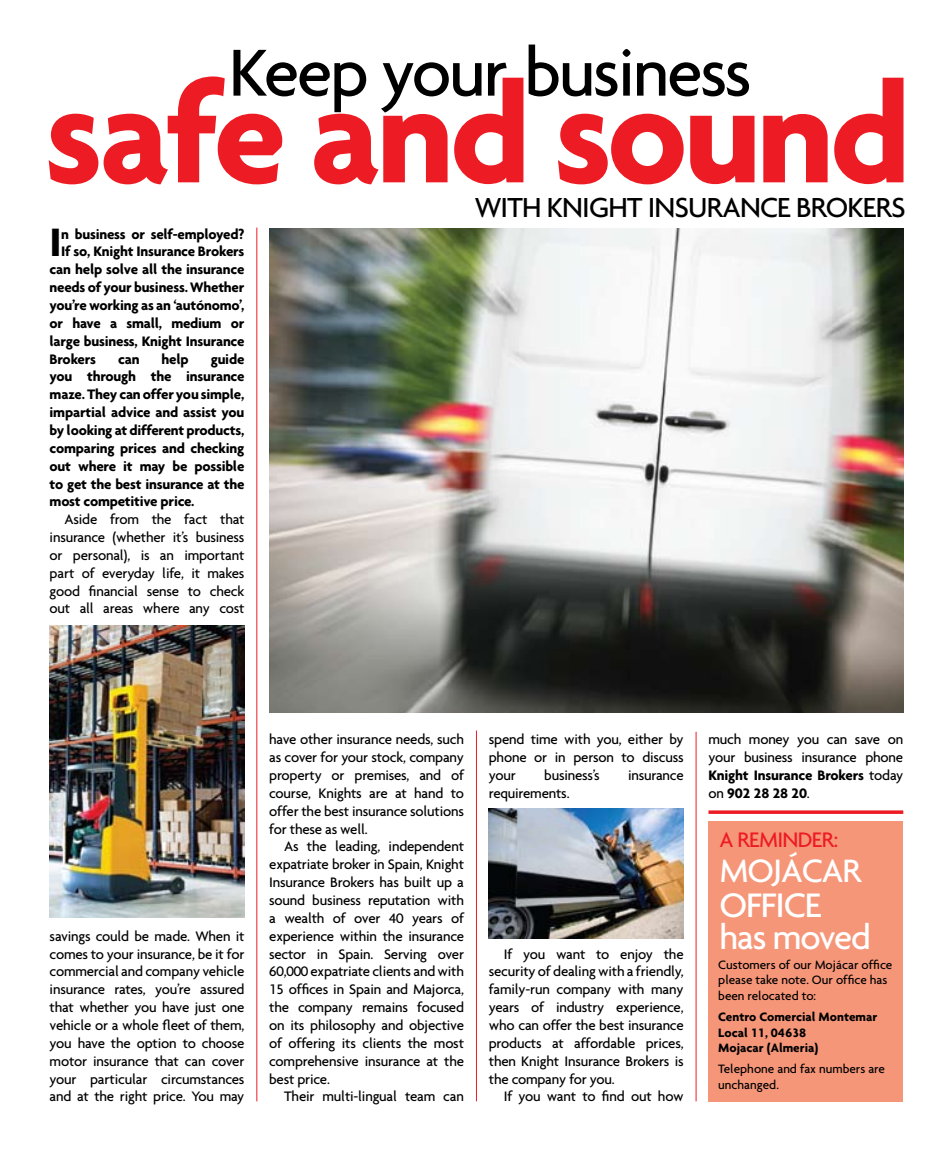
<style>
.page{position:relative;width:943px;height:1151px;background:#fff}
.page>*{position:absolute;margin:0;border:0;box-sizing:border-box;transform-origin:0 0}
.t1{font:700 147px "Agenda";letter-spacing:-.03em;color:#ed1c24}
.t2{font:500 71.75px "Agenda";letter-spacing:-.03em;color:#000}
.t3{font:700 42.88px "Agenda";color:#000}
.t4{font:500 36.75px/31.5px "Agenda";letter-spacing:-.03em;color:#fff}
.t5{font:500 35px "Agenda";letter-spacing:-.03em;color:#fff}
.t6{font:500 29.75px "Agenda";letter-spacing:-.025em;color:#000}
.t7{font:500 22.75px "Agenda";letter-spacing:-.03em;color:#ed1c24}
.t8{font:500 14.88px/17.8px "Agenda";letter-spacing:-.015em;color:#000;text-align:justify}
.t9{font:700 14.88px/17.8px "Agenda";letter-spacing:-.015em;color:#000;text-align:justify}
.t10{font:500 13.12px/15.8px "Agenda";color:#000}
.t11{font:700 13.12px/15.8px "Agenda";color:#000}
.s1{font-weight:700}
</style>
<div class="page">
<div style="left:708px;top:821px;width:195px;height:280px;background:#f69679"></div>
<hr style="left:256px;top:228px;width:1px;height:873px;background:#ed1c24">
<hr style="left:476px;top:730px;width:1px;height:371px;background:#ed1c24">
<hr style="left:695px;top:732px;width:1px;height:369px;background:#ed1c24">
<img style="left:50px;top:626px;width:194px;height:291px">
<img style="left:269px;top:228px;width:634px;height:484px">
<img style="left:489px;top:809px;width:195px;height:130px">
<svg style="left:708px;top:810px;width:195px;height:4px"></svg>
<h2 class="t2" style="left:229px;top:29px;width:524px">Keep your business</h2>
<h1 class="t1" style="left:45px;top:45px;width:867px">safe and sound</h1>
<h3 class="t6" style="left:474px;top:190px;width:18px">with</h3>
<h3 class="t6" style="left:546px;top:190px;width:126px">Knight Insurance</h3>
<h3 class="t6" style="left:796px;top:190px;width:31px">Brokers</h3>
<h3 class="t3" style="left:50px;top:216px;width:14px">I</h3>
<p class="t9" style="left:61px;top:224px;width:185px">n business or self-employed?</p>
<p class="t9" style="left:61px;top:242px;width:185px">If so, Knight Insurance Brokers</p>
<p class="t9" style="left:50px;top:260px;width:196px">can help solve all the insurance</p>
<p class="t9" style="left:50px;top:278px;width:196px">needs of your business. Whether</p>
<p class="t9" style="left:50px;top:296px;width:196px">you’re working as an ‘autónomo’,</p>
<p class="t9" style="left:50px;top:314px;width:196px">or have a small, medium or</p>
<p class="t9" style="left:50px;top:332px;width:196px">large business, Knight Insurance</p>
<p class="t9" style="left:50px;top:349px;width:48px">Brokers</p>
<p class="t9" style="left:118px;top:349px;width:23px">can</p>
<p class="t9" style="left:161px;top:349px;width:29px">help</p>
<p class="t9" style="left:50px;top:349px;width:196px;text-indent:161px">guide you through the insurance maze. They can offer you simple, impartial advice and assist you by looking at different products, comparing prices and checking out where it may be possible to get the best insurance at the most competitive price.</p>
<p class="t8" style="left:50px;top:510px;width:196px;text-indent:15px">Aside from the fact that insurance (whether it’s business or personal), is an important part of everyday life, it makes good financial sense to check out all areas where any cost</p>
<p class="t8" style="left:50px;top:927px;width:196px">savings could be made. When it comes to your insurance, be it for commercial and company vehicle insurance rates, you’re assured that whether you have just one vehicle or a whole fleet of them, you have the option to choose motor insurance that can cover your particular circumstances and at the right price. You may</p>
<p class="t8" style="left:269px;top:730px;width:196px">have other insurance needs, such as cover for your stock, company property or premises, and of course, Knights are at hand to offer the best insurance solutions for these as well.</p>
<p class="t8" style="left:269px;top:837px;width:196px;text-indent:15px">As the leading, independent expatriate broker in Spain, Knight Insurance Brokers has built up a sound business reputation with a wealth of over 40 years of experience within the insurance sector in Spain. Serving over 60,000 expatriate clients and with 15 offices in Spain and Majorca, the company remains focused on its philosophy and objective of offering its clients the most comprehensive insurance at the best price.</p>
<p class="t8" style="left:284px;top:1087px;width:181px">Their multi-lingual team can</p>
<p class="t8" style="left:489px;top:730px;width:196px">spend time with you, either by phone or in person to discuss your</p>
<p class="t8" style="left:544px;top:766px;width:57px">business’s</p>
<p class="t8" style="left:628px;top:766px;width:57px">insurance</p>
<p class="t8" style="left:489px;top:784px;width:82px">requirements.</p>
<p class="t8" style="left:489px;top:944px;width:196px;text-indent:15px">If you want to enjoy the security of dealing with a friendly, family-run company with many years of industry experience, who can offer the best insurance products at affordable prices, then Knight Insurance Brokers is the company for you.</p>
<p class="t8" style="left:503px;top:1087px;width:181px">If you want to find out how</p>
<p class="t8" style="left:708px;top:730px;width:196px">much money you can save on your business insurance phone <span class="s1">Knight Insurance Brokers</span> today on <span class="s1">902 28 28 20</span>.</p>
<h3 class="t7" style="left:719px;top:826px;width:121px">A REMINDER:</h3>
<h3 class="t5" style="left:719px;top:850px;width:144px">MOJÁCAR</h3>
<h3 class="t4" style="left:719px;top:889px;width:153px">OFFICE has moved</h3>
<p class="t10" style="left:718px;top:956px;width:175px">Customers of our Mojácar office please take note. Our office has been relocated to:</p>
<p class="t11" style="left:718px;top:1008px;width:160px">Centro Comercial Montemar<br>Local 11, 04638<br>Mojacar (Almeria)</p>
<p class="t10" style="left:718px;top:1061px;width:168px">Telephone and fax numbers are unchanged.</p>
</div>
